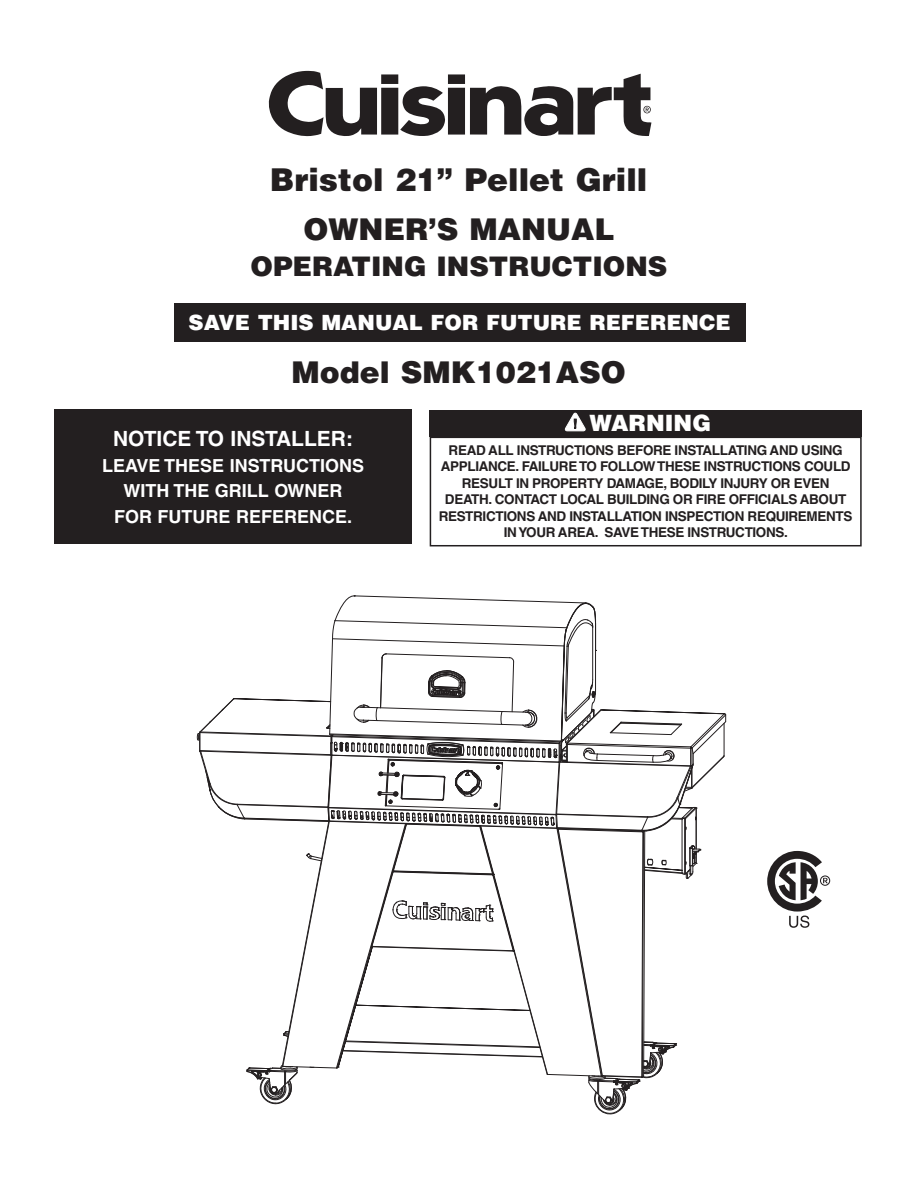
<style>
.page{position:relative;width:918px;height:1188px;background:#fff}
.page>*{position:absolute;margin:0;border:0;box-sizing:border-box;transform-origin:0 0}
.t1{font:900 31.5px "Helvetica LT Std";color:#231f20}
.t2{font:900 30px "Helvetica LT Std";color:#231f20}
.t3{font:900 27px "Helvetica LT Std";color:#231f20}
.t4{font:900 22.5px "Helvetica LT Std";color:#fff}
.t5{font:900 21px "Helvetica LT Std";color:#fff}
.t6{font:700 21px "Helvetica LT Std";color:#fff}
.t7{font:700 18px/25.5px "Helvetica LT Std";color:#fff;text-align:center}
.t8{font:700 13.5px/16.5px "Helvetica LT Std";letter-spacing:-.025em;color:#231f20;text-align:center}
</style>
<div class="page">
<div style="left:430px;top:410px;width:432px;height:27px;background:#231f20"></div>
<svg style="left:565px;top:413px;width:21px;height:18px"></svg>
<div style="left:430px;top:437px;width:432px;height:109px;border:2px solid #231f20"></div>
<div style="left:54px;top:410px;width:358px;height:134px;background:#231f20"></div>
<div style="left:174px;top:304px;width:572px;height:38px;background:#231f20"></div>
<svg style="left:268px;top:71px;width:383px;height:66px"></svg>
<div style="left:820px;top:875px;width:10px;height:11px;border:1px solid #231f20;border-radius:50%"></div>
<svg style="left:196px;top:448px;width:632px;height:667px"></svg>
<h1 class="t1" style="left:270px;top:168px;width:379px">Bristol 21” Pellet Grill</h1>
<h2 class="t2" style="left:304px;top:218px;width:312px">OWNER’S MANUAL</h2>
<h3 class="t3" style="left:251px;top:256px;width:418px">OPERATING IN STRUC TIONS</h3>
<h3 class="t5" style="left:189px;top:315px;width:544px">SAVE THIS MANUAL FOR FUTURE REFERENCE</h3>
<h2 class="t2" style="left:291px;top:362px;width:336px">Model SMK1021ASO</h2>
<h3 class="t6" style="left:113px;top:431px;width:242px">NOTICE TO INSTALLER:</h3>
<h3 class="t7" style="left:102px;top:455px;width:264px">LEAVE THESE INSTRUCTIONS<br>WITH THE GRILL OWNER<br>FOR FUTURE REFERENCE .</h3>
<h3 class="t4" style="left:589px;top:415px;width:123px">WARNING</h3>
<p class="t8" style="left:439px;top:443px;width:415px">READ ALL INSTRUCTIONS BEFORE INSTALLATING AND USING APPLIANCE. FAILURE TO FOLLOW THESE INSTRUCTIONS COULD RESULT IN PROPERTY DAMAGE, BODILY INJURY OR EVEN DEATH. CONTACT LOCAL BUILDING OR FIRE OFFICIALS ABOUT RESTRICTIONS AND INSTALLATION INSPECTION REQUIREMENTS IN YOUR AREA. SAVE THESE INSTRUCTIONS.</p>
</div>
